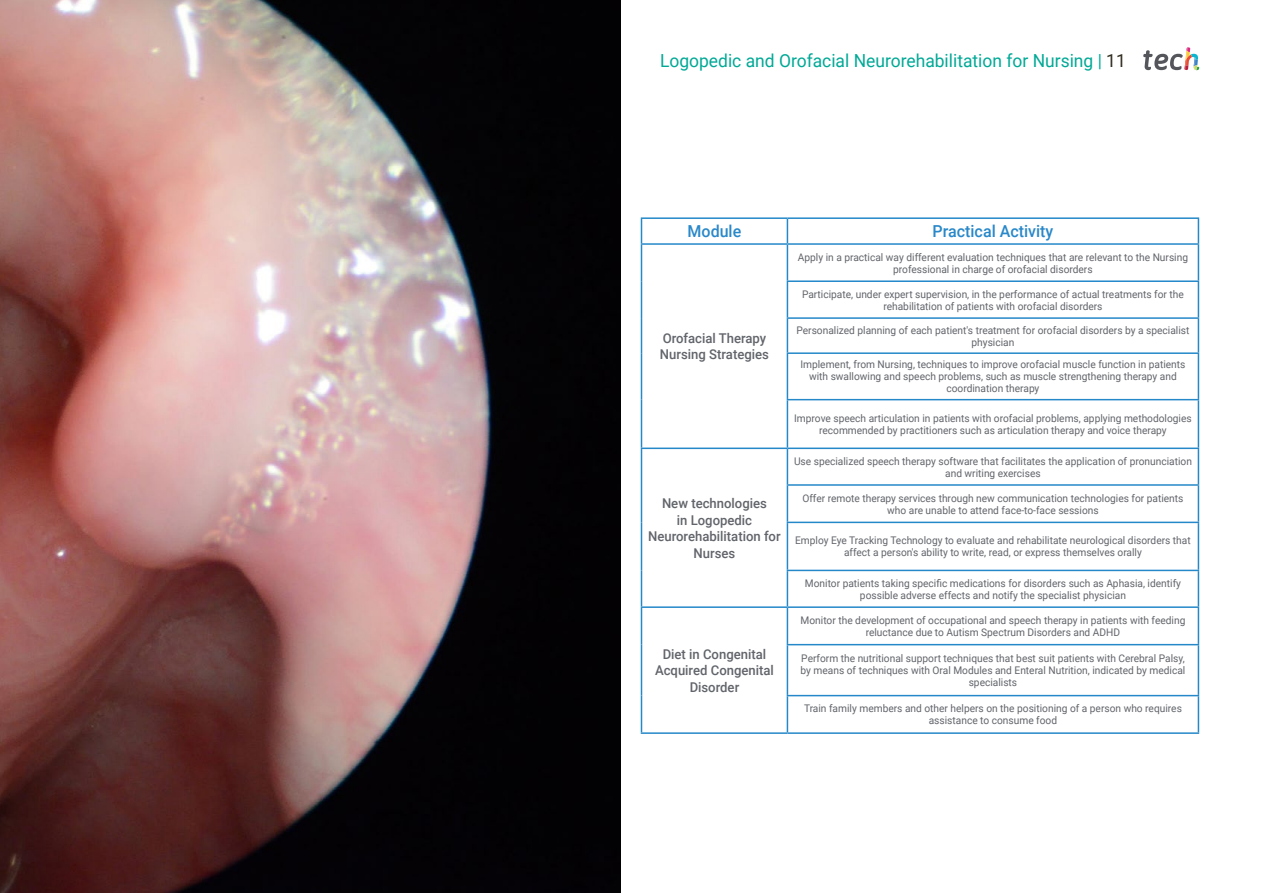
<style>
.page{position:relative;width:1263px;height:893px;background:#fff}
.page>*{position:absolute;margin:0;border:0;box-sizing:border-box;transform-origin:0 0}
.t1{font:18px "Roboto";color:#00a996}
.t2{font:500 16.5px "Roboto";color:#2988c9}
.t3{font:500 13.5px/16.5px "Roboto";color:#61646a;text-align:center}
.t4{font:10.5px/12px "Roboto";color:#61646a;text-align:center}
.s1{color:#312e20}
</style>
<div class="page">
<svg style="left:1143px;top:47px;width:56px;height:24px"></svg>
<hr style="left:641px;top:732px;width:146px;height:2px;background:#2488c9">
<hr style="left:787px;top:217px;width:412px;height:2px;background:#2488c9">
<svg style="left:1198px;top:219px;width:1px;height:24px"></svg>
<hr style="left:1198px;top:696px;width:1px;height:36px;background:#2488c9">
<hr style="left:787px;top:732px;width:412px;height:2px;background:#2488c9">
<hr style="left:1198px;top:400px;width:1px;height:48px;background:#2488c9">
<hr style="left:787px;top:243px;width:412px;height:2px;background:#2488c9">
<hr style="left:1198px;top:245px;width:1px;height:35px;background:#2488c9">
<hr style="left:641px;top:217px;width:146px;height:2px;background:#2488c9">
<svg style="left:641px;top:219px;width:1px;height:24px"></svg>
<svg style="left:787px;top:219px;width:1px;height:24px"></svg>
<hr style="left:641px;top:608px;width:1px;height:37px;background:#2488c9">
<hr style="left:641px;top:645px;width:1px;height:51px;background:#2488c9">
<hr style="left:641px;top:696px;width:1px;height:36px;background:#2488c9">
<hr style="left:787px;top:696px;width:1px;height:36px;background:#2488c9">
<hr style="left:641px;top:243px;width:146px;height:2px;background:#2488c9">
<hr style="left:641px;top:245px;width:1px;height:36px;background:#2488c9">
<hr style="left:787px;top:245px;width:1px;height:35px;background:#2488c9">
<hr style="left:641px;top:281px;width:1px;height:37px;background:#2488c9">
<hr style="left:641px;top:318px;width:1px;height:35px;background:#2488c9">
<hr style="left:641px;top:353px;width:1px;height:47px;background:#2488c9">
<hr style="left:641px;top:400px;width:1px;height:48px;background:#2488c9">
<hr style="left:787px;top:400px;width:1px;height:48px;background:#2488c9">
<hr style="left:641px;top:448px;width:146px;height:1px;background:#2488c9">
<hr style="left:641px;top:449px;width:1px;height:36px;background:#2488c9">
<hr style="left:641px;top:485px;width:1px;height:37px;background:#2488c9">
<hr style="left:641px;top:522px;width:1px;height:48px;background:#2488c9">
<hr style="left:641px;top:570px;width:1px;height:36px;background:#2488c9">
<hr style="left:641px;top:606px;width:146px;height:2px;background:#2488c9">
<hr style="left:787px;top:280px;width:412px;height:2px;background:#2488c9">
<hr style="left:787px;top:282px;width:1px;height:35px;background:#2488c9">
<hr style="left:1198px;top:282px;width:1px;height:35px;background:#2488c9">
<hr style="left:787px;top:317px;width:412px;height:2px;background:#2488c9">
<hr style="left:787px;top:319px;width:1px;height:33px;background:#2488c9">
<hr style="left:1198px;top:319px;width:1px;height:33px;background:#2488c9">
<hr style="left:787px;top:352px;width:412px;height:2px;background:#2488c9">
<hr style="left:787px;top:354px;width:1px;height:45px;background:#2488c9">
<hr style="left:1198px;top:354px;width:1px;height:45px;background:#2488c9">
<hr style="left:787px;top:399px;width:412px;height:1px;background:#2488c9">
<hr style="left:787px;top:448px;width:412px;height:1px;background:#2488c9">
<hr style="left:787px;top:449px;width:1px;height:35px;background:#2488c9">
<hr style="left:1198px;top:449px;width:1px;height:35px;background:#2488c9">
<hr style="left:787px;top:484px;width:412px;height:2px;background:#2488c9">
<hr style="left:787px;top:486px;width:1px;height:36px;background:#2488c9">
<hr style="left:1198px;top:486px;width:1px;height:36px;background:#2488c9">
<hr style="left:787px;top:522px;width:412px;height:1px;background:#2488c9">
<hr style="left:787px;top:523px;width:1px;height:47px;background:#2488c9">
<hr style="left:1198px;top:523px;width:1px;height:47px;background:#2488c9">
<hr style="left:787px;top:570px;width:412px;height:1px;background:#2488c9">
<hr style="left:787px;top:571px;width:1px;height:35px;background:#2488c9">
<hr style="left:1198px;top:571px;width:1px;height:35px;background:#2488c9">
<hr style="left:787px;top:606px;width:412px;height:2px;background:#2488c9">
<hr style="left:787px;top:608px;width:1px;height:36px;background:#2488c9">
<hr style="left:1198px;top:608px;width:1px;height:36px;background:#2488c9">
<hr style="left:787px;top:644px;width:412px;height:1px;background:#2488c9">
<hr style="left:787px;top:645px;width:1px;height:50px;background:#2488c9">
<hr style="left:1198px;top:645px;width:1px;height:50px;background:#2488c9">
<hr style="left:787px;top:695px;width:412px;height:1px;background:#2488c9">
<img style="left:0;top:0;width:621px;height:893px">
<h1 class="t1" style="left:660px;top:48px;width:467px">Logopedic and Orofacial Neurorehabilitation for Nursing | <span class="s1">11</span></h1>
<h2 class="t2" style="left:688px;top:219px;width:55px">Module</h2>
<h2 class="t2" style="left:932px;top:219px;width:122px">Practical Activity</h2>
<p class="t3" style="left:660px;top:329px;width:110px;text-align:left">Orofacial Therapy<br>Nursing Strategies</p>
<p class="t3" style="left:648px;top:494px;width:134px">New technologies<br>in Logopedic<br>Neurorehabilitation for<br>Nurses</p>
<p class="t3" style="left:655px;top:645px;width:120px">Diet in Congenital<br>Acquired Congenital<br>Disorder</p>
<p class="t4" style="left:798px;top:250px;width:392px">Apply in a practical way different evaluation techniques that are relevant to the Nursing professional in charge of orofacial disorders</p>
<p class="t4" style="left:802px;top:287px;width:383px">Participate, under expert supervision, in the performance of actual treatments for the rehabilitation of patients with orofacial disorders</p>
<p class="t4" style="left:796px;top:323px;width:394px">Personalized planning of each patient's treatment for orofacial disorders by a specialist physician</p>
<p class="t4" style="left:800px;top:358px;width:387px">Implement, from Nursing, techniques to improve orofacial muscle function in patients with swallowing and speech problems, such as muscle strengthening therapy and coordination therapy</p>
<p class="t4" style="left:794px;top:412px;width:399px">Improve speech articulation in patients with orofacial problems, applying methodologies recommended by practitioners such as articulation therapy and voice therapy</p>
<p class="t4" style="left:794px;top:454px;width:399px">Use specialized speech therapy software that facilitates the application of pronunciation and writing exercises</p>
<p class="t4" style="left:802px;top:491px;width:383px">Offer remote therapy services through new communication technologies for patients who are unable to attend face-to-face sessions</p>
<p class="t4" style="left:795px;top:534px;width:397px">Employ Eye Tracking Technology to evaluate and rehabilitate neurological disorders that affect a person's ability to write, read, or express themselves orally</p>
<p class="t4" style="left:805px;top:577px;width:378px">Monitor patients taking specific medications for disorders such as Aphasia, identify possible adverse effects and notify the specialist physician</p>
<p class="t4" style="left:801px;top:614px;width:386px">Monitor the development of occupational and speech therapy in patients with feeding reluctance due to Autism Spectrum Disorders and ADHD</p>
<p class="t4" style="left:800px;top:652px;width:386px">Perform the nutritional support techniques that best suit patients with Cerebral Palsy, by means of techniques with Oral Modules and Enteral Nutrition, indicated by medical specialists</p>
<p class="t4" style="left:804px;top:702px;width:379px">Train family members and other helpers on the positioning of a person who requires assistance to consume food</p>
</div>
